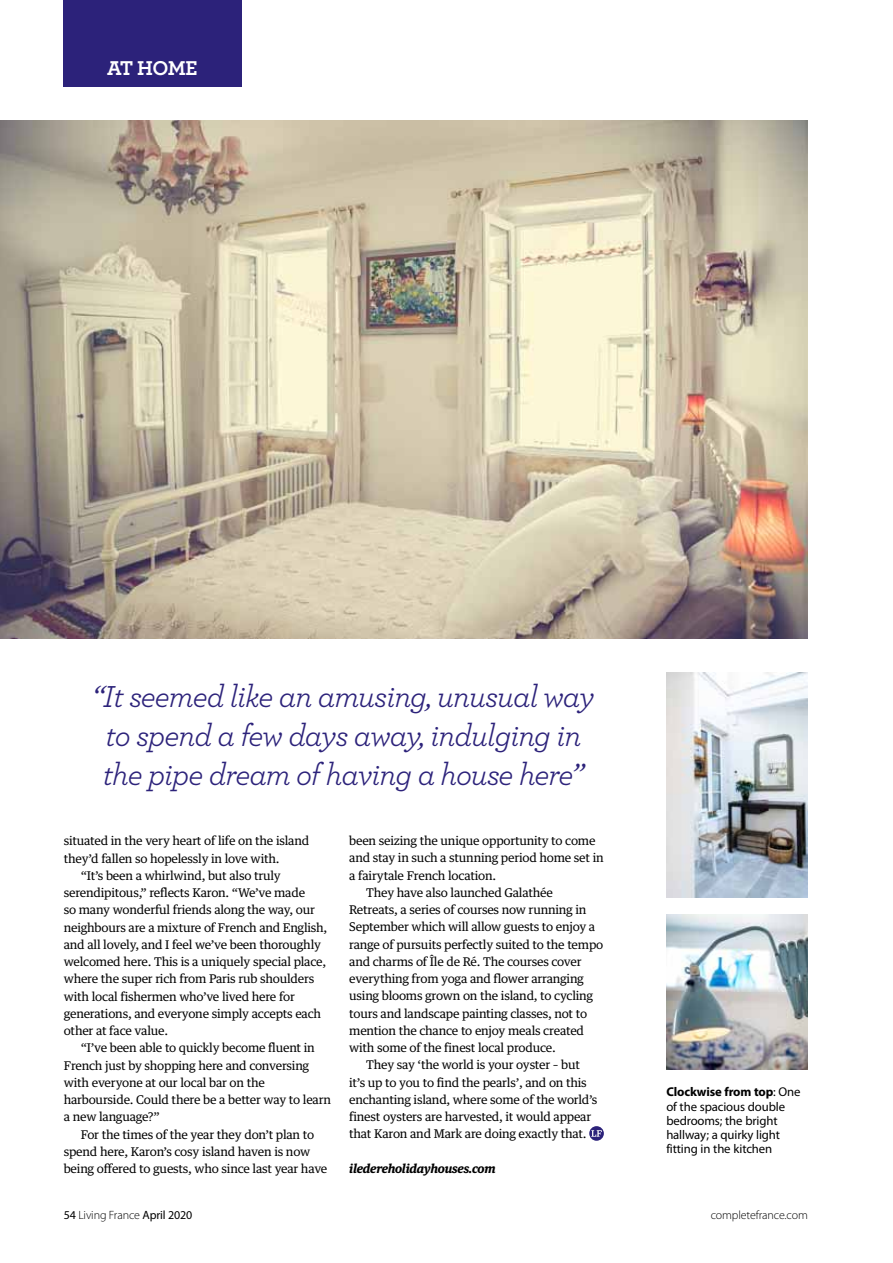
<style>
.page{position:relative;width:893px;height:1263px;background:#fff}
.page>*{position:absolute;margin:0;border:0;box-sizing:border-box;transform-origin:0 0}
.t1{font:italic 31.8px/38.8px "Archer";letter-spacing:-.03em;color:#2c227a;text-align:center}
.t2{font:700 21px "Archer";letter-spacing:-.025em;color:#fff}
.t3{font:12.75px/14.2px "Myriad Pro";letter-spacing:-.01em;color:#000}
.t4{font:12px "Guardian Text Egyp";letter-spacing:-.02em;color:#000}
.t5{font:300 12px "Myriad Pro";letter-spacing:-.01em;color:#000}
.t6{font:italic 700 12px "Guardian Text Egyp";letter-spacing:-.02em;color:#000}
.s1{font-weight:700}
.s2{font-weight:400}
</style>
<div class="page">
<img style="left:666px;top:673px;width:142px;height:224px">
<img style="left:666px;top:914px;width:142px;height:156px">
<img style="left:0;top:121px;width:808px;height:517px">
<svg style="left:589px;top:1126px;width:15px;height:15px"></svg>
<div style="left:64px;top:0;width:178px;height:86px;background:#2c227a"></div>
<h2 class="t2" style="left:107px;top:52px;width:92px">AT HOME</h2>
<h1 class="t1" style="left:92px;top:675px;width:504px">“It seemed like an amusing, unusual way to spend a few days away, indulging in the pipe dream of having a house here”</h1>
<p class="t4" style="left:64px;top:831px;width:247px">situated in the very heart of life on the island</p>
<p class="t4" style="left:64px;top:848px;width:217px">they’d fallen so hopelessly in love with.</p>
<p class="t4" style="left:81px;top:865px;width:202px">“It’s been a whirlwind, but also truly</p>
<p class="t4" style="left:64px;top:883px;width:243px">serendipitous,” reflects Karon. “We’ve made</p>
<p class="t4" style="left:64px;top:900px;width:253px">so many wonderful friends along the way, our</p>
<p class="t4" style="left:64px;top:917px;width:265px">neighbours are a mixture of French and English,</p>
<p class="t4" style="left:64px;top:934px;width:259px">and all lovely, and I feel we’ve been thoroughly</p>
<p class="t4" style="left:64px;top:952px;width:264px">welcomed here. This is a uniquely special place,</p>
<p class="t4" style="left:64px;top:969px;width:252px">where the super rich from Paris rub shoulders</p>
<p class="t4" style="left:64px;top:986px;width:233px">with local fishermen who’ve lived here for</p>
<p class="t4" style="left:64px;top:1003px;width:259px">generations, and everyone simply accepts each</p>
<p class="t4" style="left:64px;top:1021px;width:106px">other at face value.</p>
<p class="t4" style="left:81px;top:1038px;width:236px">“I’ve been able to quickly become fluent in</p>
<p class="t4" style="left:64px;top:1055px;width:247px">French just by shopping here and conversing</p>
<p class="t4" style="left:64px;top:1072px;width:203px">with everyone at our local bar on the</p>
<p class="t4" style="left:64px;top:1090px;width:269px">harbourside. Could there be a better way to learn</p>
<p class="t4" style="left:64px;top:1107px;width:98px">a new language?”</p>
<p class="t4" style="left:81px;top:1124px;width:235px">For the times of the year they don’t plan to</p>
<p class="t4" style="left:64px;top:1141px;width:248px">spend here, Karon’s cosy island haven is now</p>
<p class="t4" style="left:64px;top:1159px;width:265px">being offered to guests, who since last year have</p>
<p class="t4" style="left:349px;top:831px;width:248px">been seizing the unique opportunity to come</p>
<p class="t4" style="left:349px;top:848px;width:256px">and stay in such a stunning period home set in</p>
<p class="t4" style="left:349px;top:865px;width:149px">a fairytale French location.</p>
<p class="t4" style="left:366px;top:883px;width:188px">They have also launched Galathée</p>
<p class="t4" style="left:349px;top:900px;width:239px">Retreats, a series of courses now running in</p>
<p class="t4" style="left:349px;top:917px;width:248px">September which will allow guests to enjoy a</p>
<p class="t4" style="left:349px;top:934px;width:256px">range of pursuits perfectly suited to the tempo</p>
<p class="t4" style="left:349px;top:952px;width:234px">and charms of Île de Ré. The courses cover</p>
<p class="t4" style="left:349px;top:969px;width:236px">everything from yoga and flower arranging</p>
<p class="t4" style="left:349px;top:986px;width:245px">using blooms grown on the island, to cycling</p>
<p class="t4" style="left:349px;top:1003px;width:239px">tours and landscape painting classes, not to</p>
<p class="t4" style="left:349px;top:1020px;width:236px">mention the chance to enjoy meals created</p>
<p class="t4" style="left:349px;top:1038px;width:208px">with some of the finest local produce.</p>
<p class="t4" style="left:366px;top:1055px;width:215px">They say ‘the world is your oyster – but</p>
<p class="t4" style="left:349px;top:1072px;width:239px">it’s up to you to find the pearls’, and on this</p>
<p class="t4" style="left:349px;top:1089px;width:250px">enchanting island, where some of the world’s</p>
<p class="t4" style="left:349px;top:1107px;width:244px">finest oysters are harvested, it would appear</p>
<p class="t4" style="left:349px;top:1124px;width:239px">that Karon and Mark are doing exactly that.</p>
<p class="t6" style="left:349px;top:1159px;width:148px">iledereholidayhouses.com</p>
<p class="t3" style="left:666px;top:1085px;width:136px"><span class="s1">Clockwise from top</span>: One of the spacious double bedrooms; the bright hallway; a quirky light fitting in the kitchen</p>
<p class="t5" style="left:64px;top:1208px;width:130px"><span class="s2">54</span> Living France <span class="s2">April 2020</span></p>
<p class="t5" style="left:711px;top:1208px;width:99px">completefrance.com</p>
</div>
